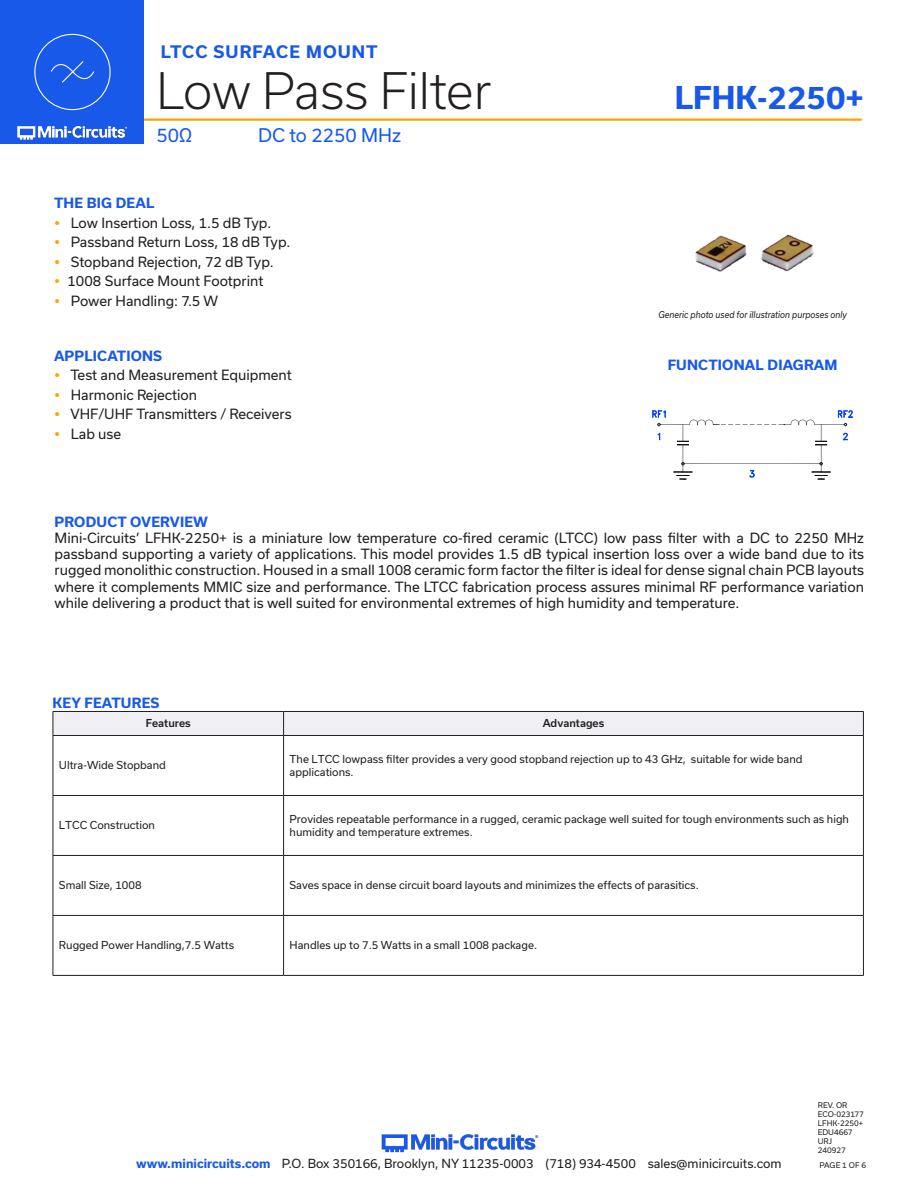
<style>
.page{position:relative;width:918px;height:1188px;background:#fff}
.page>*{position:absolute;margin:0;border:0;box-sizing:border-box;transform-origin:0 0}
.t1{font:300 48px "Usual";color:#231f20}
.t2{font:700 30px "Usual";color:#1859ea}
.t3{font:18px "Usual";color:#1859ea}
.t4{font:700 16.5px "Usual";letter-spacing:.065em;color:#1859ea}
.Regular_Copy{font:13.5px/16.2px "Usual";color:#231f20;text-align:justify}
.Blue_Headers{font:700 13.5px "Usual";letter-spacing:.015em;color:#1859ea}
.t5{font:12px "Usual";color:#231f20}
.Table_Body_Left_Justified{font:10.5px "Usual";color:#231f20}
.Table_Header_Center{font:500 10.5px "Usual";color:#231f20}
.Generic_photo_disclaimer{font:italic 9px "Usual";color:#231f20;scale:.9 1}
.Revision{font:7.5px "Usual";color:#231f20}
.s1{font-weight:700;color:#1859ea}
</style>
<div class="page">
<img style="left:381px;top:1134px;width:158px;height:19px">
<hr style="left:129px;top:118px;width:733px;height:3px;background:#ffa300">
<div style="left:0;top:0;width:144px;height:144px;background:#1859ea"></div>
<img style="left:17px;top:120px;width:128px;height:20px">
<div style="left:53px;top:711px;width:811px;height:24px;background:#efeff4"></div>
<hr style="left:53px;top:735px;width:231px;height:1px;background:#231f20">
<hr style="left:53px;top:736px;width:1px;height:59px;background:#231f20">
<hr style="left:284px;top:735px;width:580px;height:1px;background:#231f20">
<hr style="left:283px;top:736px;width:1px;height:59px;background:#231f20">
<hr style="left:863px;top:736px;width:1px;height:59px;background:#231f20">
<hr style="left:53px;top:795px;width:231px;height:1px;background:#231f20">
<hr style="left:53px;top:796px;width:1px;height:59px;background:#231f20">
<hr style="left:284px;top:795px;width:580px;height:1px;background:#231f20">
<hr style="left:283px;top:796px;width:1px;height:59px;background:#231f20">
<hr style="left:863px;top:796px;width:1px;height:59px;background:#231f20">
<hr style="left:53px;top:855px;width:231px;height:1px;background:#231f20">
<hr style="left:53px;top:856px;width:1px;height:59px;background:#231f20">
<hr style="left:284px;top:855px;width:580px;height:1px;background:#231f20">
<hr style="left:283px;top:856px;width:1px;height:59px;background:#231f20">
<hr style="left:863px;top:856px;width:1px;height:59px;background:#231f20">
<hr style="left:53px;top:915px;width:231px;height:1px;background:#231f20">
<hr style="left:53px;top:916px;width:1px;height:59px;background:#231f20">
<hr style="left:284px;top:915px;width:580px;height:1px;background:#231f20">
<hr style="left:283px;top:916px;width:1px;height:59px;background:#231f20">
<hr style="left:863px;top:916px;width:1px;height:59px;background:#231f20">
<hr style="left:53px;top:975px;width:231px;height:1px;background:#231f20">
<hr style="left:284px;top:975px;width:580px;height:1px;background:#231f20">
<img style="left:695px;top:234px;width:119px;height:38px">
<svg style="left:653px;top:410px;width:200px;height:70px"></svg>
<div style="left:34px;top:34px;width:77px;height:76px;border:1px solid #fff;border-radius:50%"></div>
<svg style="left:50px;top:61px;width:45px;height:22px"></svg>
<p class="t4" style="left:161px;top:42px;width:218px">LTCC SURFACE MOUNT</p>
<h1 class="t1" style="left:156px;top:63px;width:336px">Low Pass Filter</h1>
<h3 class="t3" style="left:156px;top:125px;width:37px">50Ω</h3>
<h3 class="t3" style="left:258px;top:125px;width:144px">DC to 2250 MHz</h3>
<p class="Blue_Headers" style="left:54px;top:195px;width:102px">THE BIG DEAL</p>
<p class="Regular_Copy" style="left:71px;top:214px;width:202px">Low Insertion Loss, 1.5 dB Typ.</p>
<p class="Regular_Copy" style="left:71px;top:234px;width:221px">Passband Return Loss, 18 dB Typ.</p>
<p class="Regular_Copy" style="left:71px;top:253px;width:204px">Stopband Rejection, 72 dB Typ.</p>
<p class="Regular_Copy" style="left:68px;top:273px;width:197px">1008 Surface Mount Footprint</p>
<p class="Regular_Copy" style="left:71px;top:292px;width:149px">Power Handling: 7.5 W</p>
<p class="Blue_Headers" style="left:54px;top:348px;width:110px">APPLICATIONS</p>
<p class="Regular_Copy" style="left:70px;top:367px;width:223px">Test and Measurement Equipment</p>
<p class="Regular_Copy" style="left:71px;top:387px;width:128px">Harmonic Rejection</p>
<p class="Regular_Copy" style="left:71px;top:406px;width:223px">VHF/UHF Transmitters / Receivers</p>
<p class="Regular_Copy" style="left:71px;top:426px;width:52px">Lab use</p>
<h2 class="t2" style="left:675px;top:80px;width:191px">LFHK-2250+</h2>
<p class="Generic_photo_disclaimer" style="left:658px;top:310px;width:211px">Generic photo used for illustration purposes only</p>
<p class="Blue_Headers" style="left:668px;top:357px;width:171px">FUNCTIONAL DIAGRAM</p>
<p class="Blue_Headers" style="left:55px;top:514px;width:155px">PRODUCT OVERVIEW</p>
<p class="Regular_Copy" style="left:55px;top:530px;width:811px">Mini-Circuits’ LFHK-2250+ is a miniature low temperature co-fired ceramic (LTCC) low pass filter with a DC to 2250 MHz passband supporting a variety of applications. This model provides 1.5 dB typical insertion loss over a wide band due to its rugged monolithic construction. Housed in a small 1008 ceramic form factor the filter is ideal for dense signal chain PCB layouts where it complements MMIC size and performance. The LTCC fabrication process assures minimal RF performance variation while delivering a product that is well suited for environmental extremes of high humidity and temperature.</p>
<p class="Blue_Headers" style="left:52px;top:695px;width:108px">KEY FEATURES</p>
<p class="Table_Header_Center" style="left:146px;top:717px;width:47px">Features</p>
<p class="Table_Header_Center" style="left:543px;top:717px;width:63px">Advantages</p>
<p class="Table_Body_Left_Justified" style="left:59px;top:759px;width:109px">Ultra-Wide Stopband</p>
<p class="Table_Body_Left_Justified" style="left:290px;top:753px;width:515px">The LTCC lowpass filter provides a very good stopband rejection up to 43 GHz, suitable for wide band</p>
<p class="Table_Body_Left_Justified" style="left:290px;top:766px;width:66px">applications.</p>
<p class="Table_Body_Left_Justified" style="left:59px;top:819px;width:98px">LTCC Construction</p>
<p class="Table_Body_Left_Justified" style="left:290px;top:813px;width:561px">Provides repeatable performance in a rugged, ceramic package well suited for tough environments such as high</p>
<p class="Table_Body_Left_Justified" style="left:290px;top:826px;width:185px">humidity and temperature extremes.</p>
<p class="Table_Body_Left_Justified" style="left:59px;top:879px;width:84px">Small Size, 1008</p>
<p class="Table_Body_Left_Justified" style="left:290px;top:879px;width:411px">Saves space in dense circuit board layouts and minimizes the effects of parasitics.</p>
<p class="Table_Body_Left_Justified" style="left:59px;top:939px;width:177px">Rugged Power Handling,7.5 Watts</p>
<p class="Table_Body_Left_Justified" style="left:290px;top:939px;width:249px">Handles up to 7.5 Watts in a small 1008 package.</p>
<p class="Revision" style="left:818px;top:1101px;width:31px">REV. OR</p>
<p class="Revision" style="left:818px;top:1110px;width:48px">ECO-023177</p>
<p class="Revision" style="left:818px;top:1119px;width:47px">LFHK-2250+</p>
<p class="Revision" style="left:818px;top:1128px;width:36px">EDU4667</p>
<p class="Revision" style="left:818px;top:1137px;width:16px">URJ</p>
<p class="Revision" style="left:818px;top:1146px;width:30px">240927</p>
<p class="t5" style="left:136px;top:1157px;width:647px"><span class="s1">www.minicircuits.com</span> P.O. Box 350166, Brooklyn, NY 11235-0003 (718) 934-4500 sales@minicircuits.com</p>
<p class="Revision" style="left:819px;top:1161px;width:48px">PAGE 1 OF 6</p>
</div>
